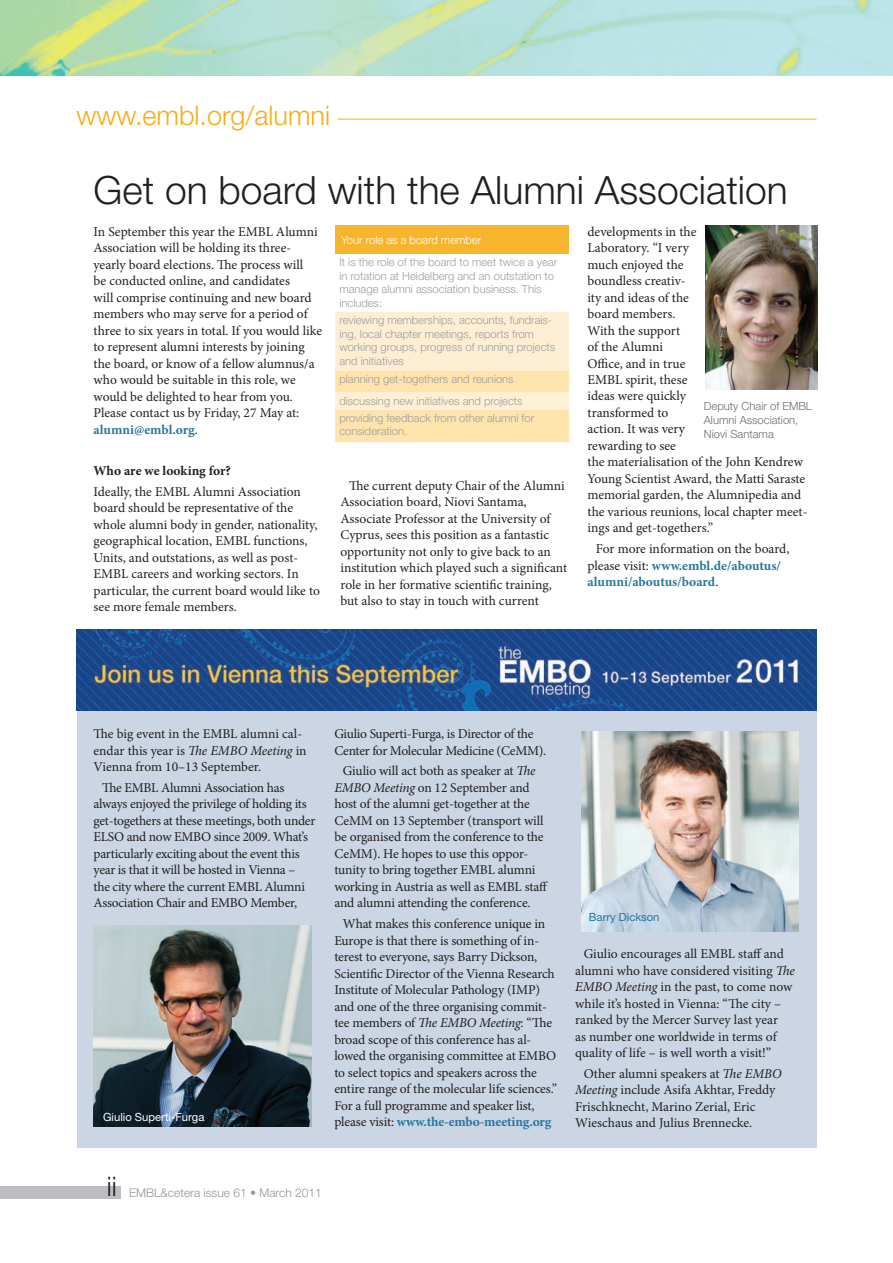
<style>
.page{position:relative;width:893px;height:1263px;background:#fff}
.page>*{position:absolute;margin:0;border:0;box-sizing:border-box;transform-origin:0 0}
.t1{font:300 39px "Helvetica Neue LT Pro";color:#231f20}
.t2{font:300 27px "Helvetica Neue LT Pro";color:#f6ad16}
.t3{font:300 27px "Helvetica Neue LT Pro";color:#231f20}
.t4{font:13.5px/16.5px "Minion Pro";letter-spacing:-.005em;color:#231f20}
.t5{font:700 13.5px "Minion Pro";letter-spacing:-.005em;color:#231f20}
.t6{font:300 12px "Helvetica Neue LT Pro";color:#939598}
.t7{font:300 11.25px/13.5px "Helvetica Neue LT Pro";color:#939598}
.t8{font:300 11.25px/14.1px "Helvetica Neue LT Pro";color:#6c6d70}
.t9{font:300 11.25px "Helvetica Neue LT Pro";color:#fff}
.t10{font:11.25px "Helvetica Neue LT Pro";color:#fff}
.t11{font:11.25px "Helvetica Neue LT Pro";color:#2a769e}
.s1{font-weight:700;color:#2a769e}
.s2{font-style:italic}
</style>
<div class="page">
<div style="left:0;top:1186px;width:121px;height:13px;background:#bcbdc0"></div>
<img style="left:0;top:0;width:893px;height:76px">
<img style="left:705px;top:226px;width:113px;height:163px">
<div style="left:77px;top:629px;width:739px;height:519px;background:#cbd5e4"></div>
<hr style="left:338px;top:119px;width:478px;height:1px;background:#f6ad16">
<img style="left:94px;top:925px;width:217px;height:202px">
<img style="left:582px;top:731px;width:216px;height:200px">
<img style="left:77px;top:629px;width:739px;height:81px">
<div style="left:335px;top:226px;width:234px;height:28px;background:#f6b52d"></div>
<div style="left:335px;top:312px;width:234px;height:59px;background:#fdeccd"></div>
<div style="left:335px;top:371px;width:234px;height:71px;background:#fde4ad"></div>
<div style="left:335px;top:392px;width:234px;height:17px;background:#fdefd0"></div>
<h2 class="t2" style="left:77px;top:99px;width:255px">www.embl.org/alumni</h2>
<h1 class="t1" style="left:94px;top:166px;width:696px">Get on board with the Alumni Association</h1>
<p class="t4" style="left:94px;top:223px;width:230px">In September this year the EMBL Alumni Association will be holding its three&shy;yearly board elections. The process will<br>be conducted online, and candidates<br>will comprise continuing and new board members who may serve for a period of three to six years in total. If you would like to represent alumni interests by joining the board, or know of a fellow alumnus/a who would be suitable in this role, we would be delighted to hear from you.<br>Please contact us by Friday, 27 May at: <span class="s1">alumni@embl.org</span>.</p>
<p class="t5" style="left:94px;top:461px;width:139px">Who are we looking for?</p>
<p class="t4" style="left:94px;top:483px;width:228px">Ideally, the EMBL Alumni Association board should be representative of the whole alumni body in gender, nationality, geographical location, EMBL functions, Units, and outstations, as well as post-EMBL careers and working sectors. In particular, the current board would like to see more female members.</p>
<p class="t4" style="left:340px;top:477px;width:228px;text-indent:9px">The current deputy Chair of the Alumni Association board, Niovi Santama, Associate Professor at the University of Cyprus, sees this position as a fantastic opportunity not only to give back to an institution which played such a significant role in her formative scientific training, but also to stay in touch with current</p>
<p class="t9" style="left:341px;top:233px;width:142px">Your role as a board member</p>
<p class="t7" style="left:339px;top:255px;width:219px">It is the role of the board to meet twice a year in rotation at Heidelberg and an outstation to manage alumni association business. This includes:</p>
<p class="t7" style="left:339px;top:313px;width:217px">reviewing memberships, accounts, fundrais&shy;ing, local chapter meetings, reports from working groups, progress of running projects and initiatives</p>
<p class="t7" style="left:339px;top:368px;width:185px;line-height:21.6px">planning get-togethers and reunions discussing new initiatives and projects</p>
<p class="t7" style="left:339px;top:411px;width:196px">providing feedback from other alumni for consideration.</p>
<p class="t4" style="left:587px;top:223px;width:221px">developments in the<br>Laboratory. “I very<br>much enjoyed the<br>boundless creativ-<br>ity and ideas of the<br>board members.<br>With the support<br>of the Alumni<br>Office, and in true<br>EMBL spirit, these<br>ideas were quickly<br>transformed to<br>action. It was very<br>rewarding to see<br>the materialisation of the John Kendrew<br>Young Scientist Award, the Matti Saraste memorial garden, the Alumnipedia and the various reunions, local chapter meet&shy;ings and get-togethers.”</p>
<p class="t4" style="left:587px;top:541px;width:203px;text-indent:9px">For more information on the board, please visit: <span class="s1">www.embl.de/aboutus/ alumni/aboutus/board</span>.</p>
<p class="t8" style="left:704px;top:399px;width:110px">Deputy Chair of EMBL<br>Alumni Association,<br>Niovi Santama</p>
<p class="t4" style="left:94px;top:725px;width:215px">The big event in the EMBL alumni cal&shy;endar this year is <span class="s2">The EMBO Meeting</span> in<br>Vienna from 10–13 September.</p>
<p class="t4" style="left:94px;top:779px;width:223px;text-indent:9px">The EMBL Alumni Association has always enjoyed the privilege of holding its get-togethers at these meetings, both under ELSO and now EMBO since 2009. What’s particularly exciting about the event this year is that it will be hosted in Vienna –<br>the city where the current EMBL Alumni Association Chair and EMBO Member,</p>
<p class="t10" style="left:103px;top:1110px;width:103px">Giulio Superti-Furga</p>
<p class="t4" style="left:334px;top:725px;width:213px">Giulio Superti-Furga, is Director of the<br>Center for Molecular Medicine (CeMM).</p>
<p class="t4" style="left:334px;top:763px;width:215px;text-indent:9px">Giulio will act both as speaker at <span class="s2">The EMBO Meeting</span> on 12 September and host of the alumni get-together at the CeMM on 13 September (transport will be organised from the conference to the CeMM). He hopes to use this oppor&shy;tunity to bring together EMBL alumni working in Austria as well as EMBL staff and alumni attending the conference.</p>
<p class="t4" style="left:334px;top:915px;width:224px;text-indent:9px">What makes this conference unique in Europe is that there is something of in&shy;terest to everyone, says Barry Dickson, Scientific Director of the Vienna Research Institute of Molecular Pathology (IMP) and one of the three organising commit&shy;tee members of <span class="s2">The EMBO Meeting</span>: “The broad scope of this conference has al&shy;lowed the organising committee at EMBO to select topics and speakers across the entire range of the molecular life sciences.” For a full programme and speaker list, please visit: <span class="s1">www.the-embo-meeting.org</span></p>
<p class="t11" style="left:589px;top:910px;width:72px">Barry Dickson</p>
<p class="t4" style="left:575px;top:945px;width:221px;text-indent:9px">Giulio encourages all EMBL staff and alumni who have considered visiting <span class="s2">The EMBO Meeting</span> in the past, to come now while it’s hosted in Vienna: “The city – ranked by the Mercer Survey last year<br>as number one worldwide in terms of quality of life – is well worth a visit!”</p>
<p class="t4" style="left:575px;top:1065px;width:208px;text-indent:9px">Other alumni speakers at <span class="s2">The EMBO Meeting</span> include Asifa Akhtar, Freddy Frischknecht, Marino Zerial, Eric Wieschaus and Julius Brennecke.</p>
<h2 class="t3" style="left:107px;top:1169px;width:11px">ii</h2>
<p class="t6" style="left:129px;top:1185px;width:194px">EMBL&amp;cetera issue 61 • March 2011</p>
</div>
